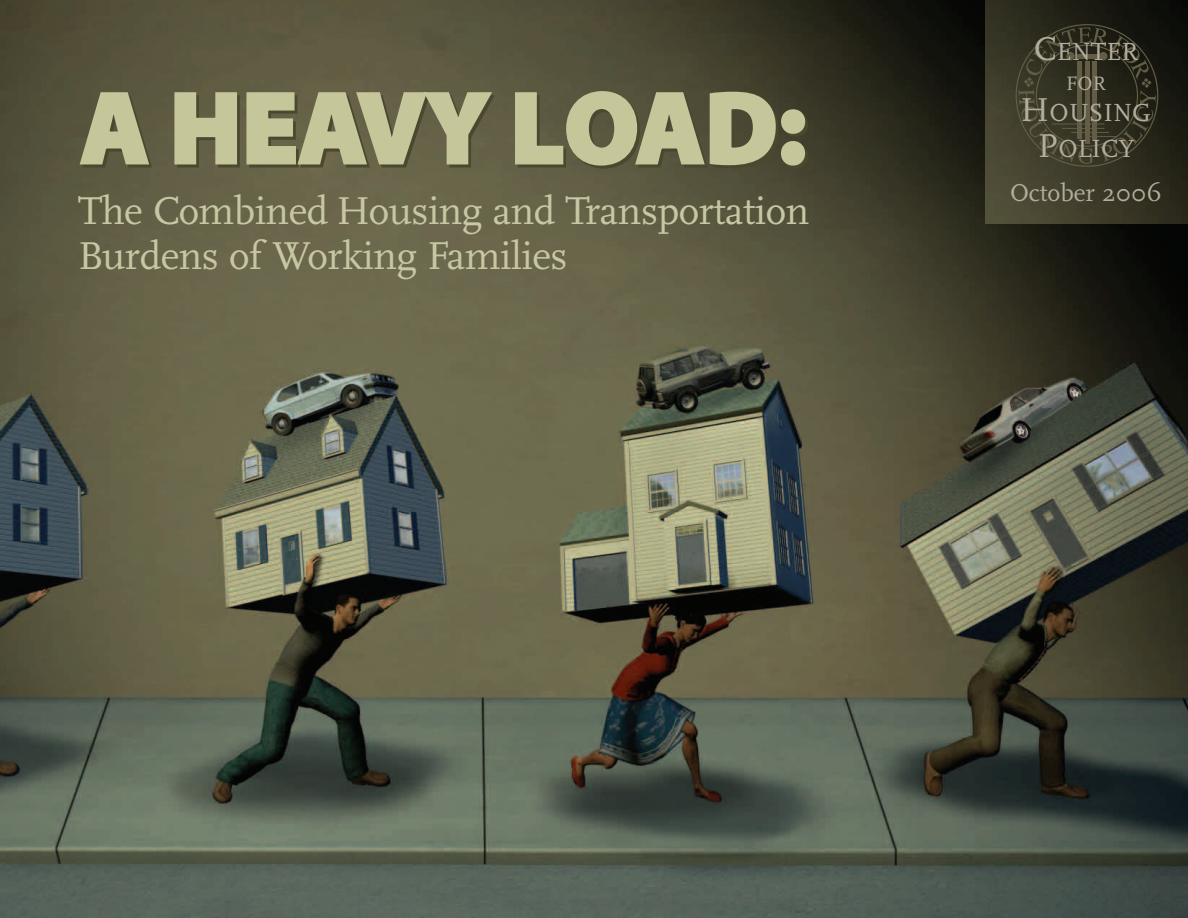
<style>
.page{position:relative;width:1188px;height:918px;background:#fff}
.page>*{position:absolute;margin:0;border:0;box-sizing:border-box;transform-origin:0 0}
.t1{font:102.3px "Myriad MM.830.600.";color:#c5c69a}
.t2{font:40.5px/45px "Scala";letter-spacing:-.01em;color:#c7c7a4}
.t3{font:25.8px/36px "Scala";color:#b2ad9d;text-align:center}
.t4{font:25.5px "Scala";color:#b2ad9d}
.t5{font:20.25px "Scala";color:#b2ad9d}
.s1{font-size:34.5px}
</style>
<div class="page">
<img style="left:0;top:0;width:1188px;height:918px">
<img style="left:986px;top:0;width:202px;height:223px">
<svg style="left:1016px;top:24px;width:143px;height:143px;background:#363425"></svg>
<h1 class="t1" style="left:80px;top:94px;width:728px">A HEAVY LOAD:</h1>
<p class="t2" style="left:78px;top:192px;width:733px">The Combined Housing and Transportation<br>Burdens of Working Families</p>
<p class="t3" style="left:1034px;top:36px;width:106px"><span class="s1">C</span>ENTER</p>
<p class="t5" style="left:1066px;top:75px;width:41px">FOR</p>
<p class="t3" style="left:1021px;top:97px;width:132px"><span class="s1">H</span>OUSING<br><span class="s1">P</span>OLICY</p>
<p class="t4" style="left:1010px;top:183px;width:153px">October 2006</p>
</div>
